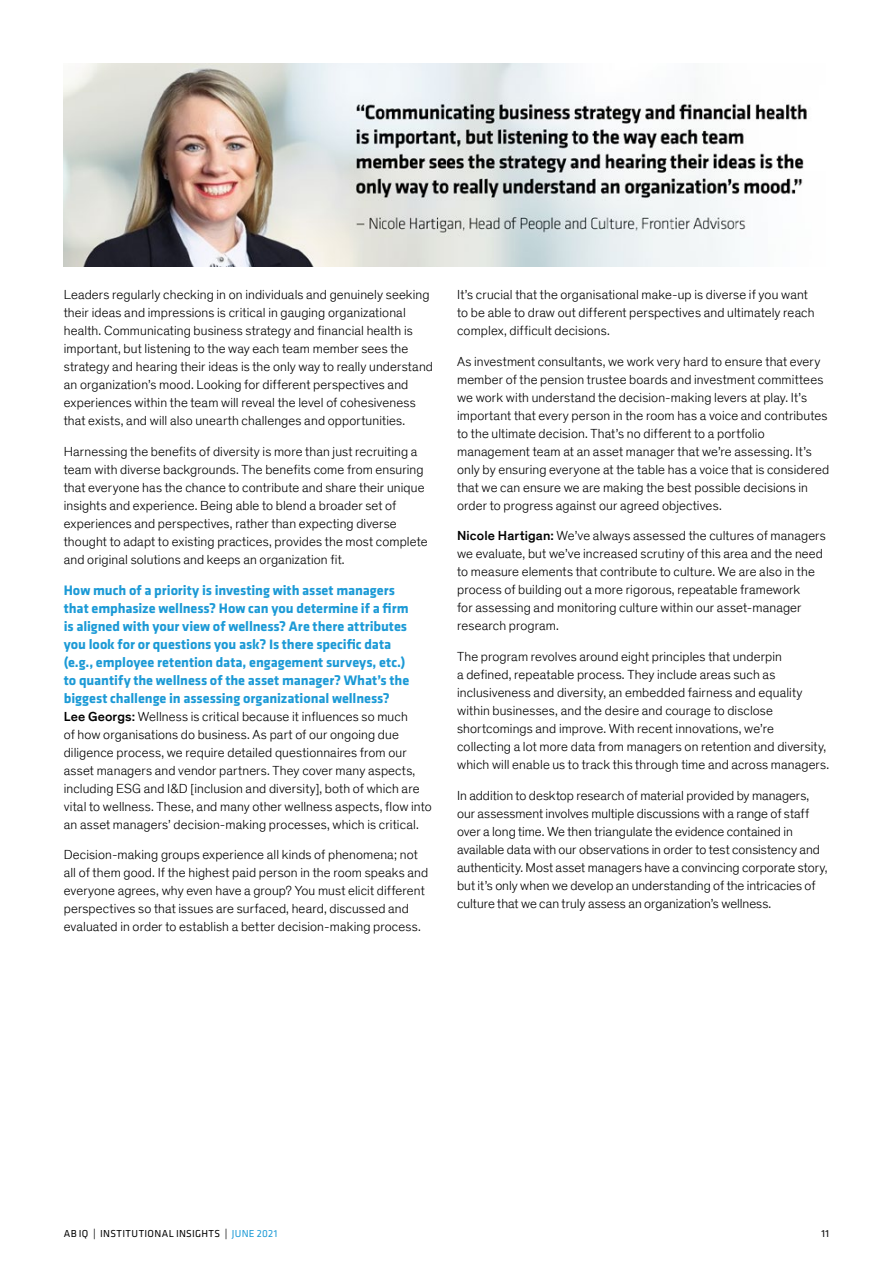
<style>
.page{position:relative;width:893px;height:1263px;background:#fff}
.page>*{position:absolute;margin:0;border:0;box-sizing:border-box;transform-origin:0 0}
.t1{font:700 14.25px/18px "Klavika";letter-spacing:-.005em;color:#1c9ad6}
.t2{font:300 13.5px/18px "Theinhardt";letter-spacing:.01em;color:#000}
.t3{font:10.5px "Klavika";letter-spacing:.025em;color:#000}
.s1{font-weight:500}
.s2{color:#1c9ad6}
</style>
<div class="page">
<img style="left:64px;top:64px;width:743px;height:202px">
<p class="t2" style="left:64px;top:286px;width:371px">Leaders regularly checking in on individuals and genuinely seeking their ideas and impressions is critical in gauging organizational health. Communicating business strategy and financial health is important, but listening to the way each team member sees the strategy and hearing their ideas is the only way to really understand an organization’s mood. Looking for different perspectives and experiences within the team will reveal the level of cohesiveness that exists, and will also unearth challenges and opportunities.</p>
<p class="t2" style="left:64px;top:442px;width:365px">Harnessing the benefits of diversity is more than just recruiting a team with diverse backgrounds. The benefits come from ensuring that everyone has the chance to contribute and share their unique insights and experience. Being able to blend a broader set of experiences and perspectives, rather than expecting diverse thought to adapt to existing practices, provides the most complete and original solutions and keeps an organization fit.</p>
<p class="t1" style="left:64px;top:580px;width:347px">How much of a priority is investing with asset managers that emphasize wellness? How can you determine if a firm is aligned with your view of wellness? Are there attributes you look for or questions you ask? Is there specific data (e.g., employee retention data, engagement surveys, etc.) to quantify the wellness of the asset manager? What’s the biggest challenge in assessing organizational wellness?</p>
<p class="t2" style="left:64px;top:707px;width:370px"><span class="s1">Lee Georgs:</span> Wellness is critical because it influences so much<br>of how organisations do business. As part of our ongoing due diligence process, we require detailed questionnaires from our asset managers and vendor partners. They cover many aspects, including ESG and I&amp;D [inclusion and diversity], both of which are vital to wellness. These, and many other wellness aspects, flow into an asset managers’ decision-making processes, which is critical.</p>
<p class="t2" style="left:64px;top:846px;width:366px">Decision-making groups experience all kinds of phenomena; not all of them good. If the highest paid person in the room speaks and everyone agrees, why even have a group? You must elicit different perspectives so that issues are surfaced, heard, discussed and evaluated in order to establish a better decision-making process.</p>
<p class="t2" style="left:457px;top:286px;width:359px">It’s crucial that the organisational make-up is diverse if you want to be able to draw out different perspectives and ultimately reach complex, difficult decisions.</p>
<p class="t2" style="left:457px;top:352px;width:374px">As investment consultants, we work very hard to ensure that every member of the pension trustee boards and investment committees we work with understand the decision-making levers at play. It’s important that every person in the room has a voice and contributes to the ultimate decision. That’s no different to a portfolio management team at an asset manager that we’re assessing. It’s only by ensuring everyone at the table has a voice that is considered that we can ensure we are making the best possible decisions in order to progress against our agreed objectives.</p>
<p class="t2" style="left:457px;top:527px;width:370px"><span class="s1">Nicole Hartigan:</span> We’ve always assessed the cultures of managers we evaluate, but we’ve increased scrutiny of this area and the need to measure elements that contribute to culture. We are also in the process of building out a more rigorous, repeatable framework<br>for assessing and monitoring culture within our asset-manager research program.</p>
<p class="t2" style="left:457px;top:648px;width:374px">The program revolves around eight principles that underpin<br>a defined, repeatable process. They include areas such as inclusiveness and diversity, an embedded fairness and equality within businesses, and the desire and courage to disclose shortcomings and improve. With recent innovations, we’re collecting a lot more data from managers on retention and diversity, which will enable us to track this through time and across managers.</p>
<p class="t2" style="left:457px;top:786px;width:372px">In addition to desktop research of material provided by managers, our assessment involves multiple discussions with a range of staff over a long time. We then triangulate the evidence contained in available data with our observations in order to test consistency and authenticity. Most asset managers have a convincing corporate story, but it’s only when we develop an understanding of the intricacies of culture that we can truly assess an organization’s wellness.</p>
<p class="t3" style="left:64px;top:1226px;width:215px">AB IQ | INSTITUTIONAL INSIGHTS | <span class="s2">JUNE 2021</span></p>
<p class="t3" style="left:821px;top:1226px;width:9px">11</p>
</div>
